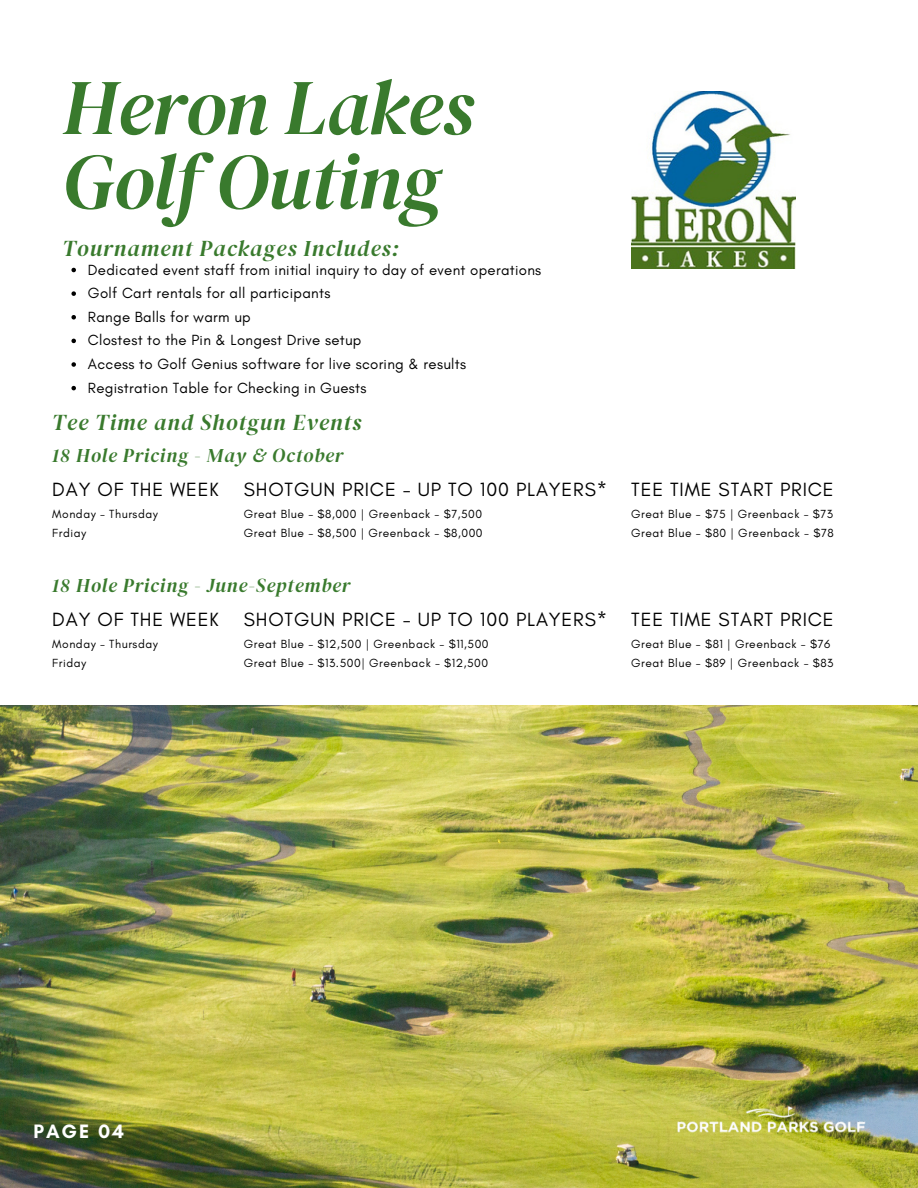
<style>
.page{position:relative;width:918px;height:1188px;background:#fff}
.page>*{position:absolute;margin:0;border:0;box-sizing:border-box;transform-origin:0 0}
.t1{font:italic 78.6px/74.2px "DM Serif Display";letter-spacing:-.01em;color:#397a2d}
.t2{font:italic 22.5px "DM Serif Display";letter-spacing:.045em;color:#397a2d}
.t3{font:700 19.8px "Glacial Indifference";letter-spacing:.1em;color:#fff}
.t4{font:19.5px "Glacial Indifference";letter-spacing:.045em;color:#000}
.t5{font:italic 19.5px "DM Serif Display";letter-spacing:.045em;color:#397a2d}
.t6{font:15px "Glacial Indifference";letter-spacing:.02em;color:#000}
.t7{font:12px/19px "Glacial Indifference";letter-spacing:.045em;color:#000}
</style>
<div class="page">
<img style="left:0;top:705px;width:918px;height:483px">
<img style="left:675px;top:1096px;width:192px;height:44px">
<svg style="left:71px;top:268px;width:5px;height:4px"></svg>
<svg style="left:71px;top:291px;width:5px;height:5px"></svg>
<svg style="left:71px;top:315px;width:5px;height:5px"></svg>
<svg style="left:71px;top:339px;width:5px;height:4px"></svg>
<svg style="left:71px;top:362px;width:5px;height:5px"></svg>
<svg style="left:71px;top:386px;width:5px;height:4px"></svg>
<img style="left:631px;top:92px;width:165px;height:176px">
<p class="t1" style="left:62px;top:69px;width:413px">Heron Lakes<br>Golf Outing</p>
<p class="t6" style="left:88px;top:260px;width:455px">Dedicated event staff from initial inquiry to day of event operations</p>
<p class="t6" style="left:88px;top:284px;width:244px">Golf Cart rentals for all participants</p>
<p class="t6" style="left:88px;top:308px;width:164px">Range Balls for warm up</p>
<p class="t6" style="left:88px;top:331px;width:275px">Clostest to the Pin &amp; Longest Drive setup</p>
<p class="t6" style="left:88px;top:355px;width:380px">Access to Golf Genius software for live scoring &amp; results</p>
<h3 class="t6" style="left:88px;top:378px;width:280px">Registration Table for Checking in Guests</h3>
<h2 class="t2" style="left:62px;top:233px;width:338px">Tournament Packages Includes:</h2>
<p class="t2" style="left:52px;top:407px;width:311px">Tee Time and Shotgun Events</p>
<p class="t5" style="left:52px;top:442px;width:292px">18 Hole Pricing - May &amp; October</p>
<p class="t4" style="left:52px;top:478px;width:168px">DAY OF THE WEEK</p>
<p class="t7" style="left:52px;top:504px;width:107px">Monday - Thursday</p>
<p class="t7" style="left:52px;top:523px;width:35px">Frdiay</p>
<p class="t4" style="left:244px;top:478px;width:365px">SHOTGUN PRICE - UP TO 100 PLAYERS*</p>
<p class="t7" style="left:244px;top:504px;width:240px">Great Blue - $8,000 | Greenback - $7,500</p>
<h4 class="t7" style="left:244px;top:523px;width:240px">Great Blue - $8,500 | Greenback - $8,000</h4>
<p class="t5" style="left:52px;top:572px;width:299px">18 Hole Pricing - June-September</p>
<p class="t4" style="left:52px;top:607px;width:168px">DAY OF THE WEEK</p>
<p class="t7" style="left:52px;top:634px;width:107px">Monday - Thursday</p>
<p class="t7" style="left:52px;top:653px;width:35px">Friday</p>
<p class="t4" style="left:244px;top:607px;width:365px">SHOTGUN PRICE - UP TO 100 PLAYERS*</p>
<h4 class="t7" style="left:244px;top:634px;width:246px">Great Blue - $12,500 | Greenback - $11,500</h4>
<p class="t7" style="left:244px;top:653px;width:246px">Great Blue - $13.500| Greenback - $12,500</p>
<p class="t4" style="left:631px;top:477px;width:204px">TEE TIME START PRICE</p>
<p class="t7" style="left:631px;top:504px;width:203px">Great Blue - $75 | Greenback - $73</p>
<p class="t7" style="left:631px;top:523px;width:204px">Great Blue - $80 | Greenback - $78</p>
<h3 class="t4" style="left:631px;top:607px;width:204px">TEE TIME START PRICE</h3>
<p class="t7" style="left:631px;top:634px;width:204px">Great Blue - $81 | Greenback - $76<br>Great Blue - $89 | Greenback - $83</p>
<p class="t3" style="left:33px;top:1119px;width:92px">PAGE 04</p>
</div>
